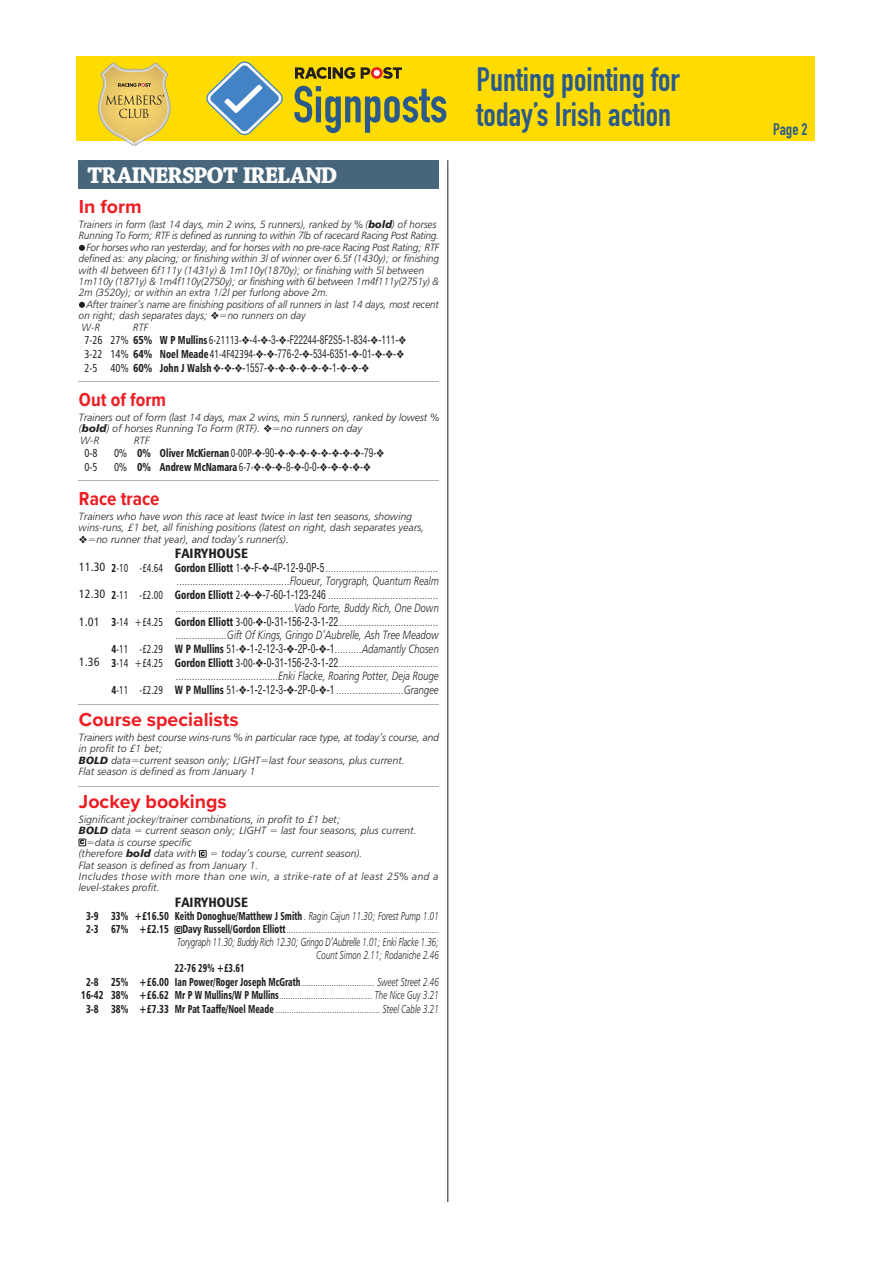
<style>
.page{position:relative;width:893px;height:1263px;background:#fff}
.page>*{position:absolute;margin:0;border:0;box-sizing:border-box;transform-origin:0 0}
.t1{font:51px "DIN Engschrift Std";color:#2b5a8a}
.t2{font:33.3px/34.5px "DIN Engschrift Std";color:#2b5a8a}
.t3{font:700 24px "RP Chaparral";color:#fff}
.t4{font:700 19.5px "Proxima Nova";color:#ee1d23}
.t5{font:700 19.5px "Proxima Nova Cond";color:#ee1d23}
.t6{font:16.5px "DIN Engschrift Std";color:#2b5a8a}
.t7{font:13.5px "Humanist 777 BT Black Condensed B";color:#231f20}
.t8{font:12px/13.6px "Humanist 777 BT Light Italic B";color:#231f20;text-align:right;scale:.8 1}
.t9{font:11.55px/13.5px "Humanist 777 BT Light Italic B";color:#231f20;text-align:center;scale:.7 1}
.t10{font:11.55px/12.9px "Humanist 777 BT Light Italic B";letter-spacing:-.02em;color:#231f20;text-align:right;scale:.7 1}
.t11{font:condensed 11.55px/14.1px "Swiss 721 BT";color:#231f20;scale:.81 1}
.t12{font:11.55px "Humanist 777 BT Black Condensed B";color:#231f20;scale:.9 1}
.t13{font:11.55px "Humanist 777 BT Black Condensed B";color:#231f20;scale:.81 1}
.t14{font:11.55px "Humanist 777 BT Black Condensed B";color:#231f20;scale:.75 1}
.t15{font:11.55px "Humanist 777 BT Roman Condensed B";color:#231f20;scale:.9 1}
.t16{font:10.5px/11.4px "Humanist 777 BT Light Italic B";color:#231f20}
.t17{font:10.5px "Humanist 777 BT Light Italic B";color:#231f20;scale:.96 1}
.t18{font:10.5px "Humanist 777 BT Light Italic B";letter-spacing:-.02em;color:#231f20;scale:.96 1}
.s1{font-family:"Humanist 777 BT Black Italic B"}
.s2{font-family:"Humanist 777 BT Roman Condensed B";font-stretch:normal}
.s3{font-family:"Humanist 777 BT Black Condensed B";font-stretch:normal}
.s4{font-family:"Humanist 777 BT Roman Condensed B"}
.s5{font-family:"Swiss 721 BT";font-stretch:condensed}
.s6{font-family:"Humanist 777 BT Black Condensed B";font-size:11.55px}
.s7{font-family:"Humanist 777 BT Roman Condensed B";font-size:11.55px}
.s8{font-family:"Humanist 777 BT Black Condensed B"}
.s9{font-family:"Humanist 777 BT Light Italic B"}
.s10{font-family:"Swiss 721 BT";font-weight:900;font-size:6px;color:#000}
</style>
<div class="page">
<div style="left:76px;top:56px;width:738px;height:85px;background:#ffdc01"></div>
<svg style="left:206px;top:61px;width:77px;height:74px"></svg>
<svg style="left:98px;top:62px;width:73px;height:83px"></svg>
<svg style="left:295px;top:67px;width:60px;height:12px"></svg>
<svg style="left:361px;top:67px;width:41px;height:12px"></svg>
<hr style="left:448px;top:160px;width:1px;height:1042px;background:#231f20">
<div style="left:79px;top:160px;width:360px;height:29px;background:#48667b"></div>
<svg style="left:79px;top:245px;width:6px;height:6px"></svg>
<svg style="left:79px;top:302px;width:6px;height:6px"></svg>
<hr style="left:79px;top:381px;width:360px;height:1px;background:#b2b2b2">
<hr style="left:79px;top:480px;width:360px;height:1px;background:#b2b2b2">
<hr style="left:79px;top:704px;width:360px;height:1px;background:#b2b2b2">
<hr style="left:79px;top:786px;width:360px;height:1px;background:#b2b2b2">
<div style="left:79px;top:839px;width:7px;height:7px;border:1px solid #231f20"></div>
<div style="left:199px;top:850px;width:7px;height:7px;border:1px solid #231f20"></div>
<div style="left:175px;top:926px;width:7px;height:7px;border:1px solid #231f20"></div>
<h1 class="t1" style="left:293px;top:86px;width:156px">Signposts</h1>
<h3 class="t3" style="left:87px;top:161px;width:251px">TRAINERSPOT IRELAND</h3>
<h3 class="t4" style="left:79px;top:198px;width:64px">In form</h3>
<p class="t17" style="left:79px;top:220px;width:374px">Trainers in form (last 14 days, min 2 wins, 5 runners), ranked by % (<span class="s1">bold</span>) of horses</p>
<p class="t18" style="left:79px;top:231px;width:377px">Running To Form; RTF is defined as running to within 7lb of racecard Racing Post Rating.</p>
<p class="t18" style="left:86px;top:243px;width:369px">For horses who ran yesterday, and for horses with no pre-race Racing Post Rating; RTF</p>
<p class="t17" style="left:79px;top:254px;width:377px">defined as: any placing; or finishing within 3l of winner over 6.5f (1430y); or finishing</p>
<p class="t17" style="left:79px;top:266px;width:361px">with 4l between 6f111y (1431y) &amp; 1m110y(1870y); or finishing with 5l between</p>
<p class="t18" style="left:79px;top:277px;width:377px">1m110y (1871y) &amp; 1m4f110y(2750y); or finishing with 6l between 1m4f111y(2751y) &amp;</p>
<p class="t17" style="left:79px;top:288px;width:262px">2m (3520y); or within an extra 1/2l per furlong above 2m.</p>
<p class="t17" style="left:86px;top:300px;width:369px">After trainer’s name are finishing positions of all runners in last 14 days, most recent</p>
<p class="t17" style="left:79px;top:311px;width:238px">on right; dash separates days; ❖=no runners on day</p>
<p class="t17" style="left:82px;top:323px;width:21px">W-R</p>
<p class="t17" style="left:133px;top:323px;width:17px">RTF</p>
<p class="t11" style="left:84px;top:332px;width:399px"><span class="s2">7-26 27%</span> <span class="s3">65% W P Mullins</span> <span class="s2">6-21113-</span>❖-4-❖-3-❖-F22244-8F2S5-1-834-❖-111-❖<br><span class="s2">3-22 14%</span> <span class="s3">64% Noel Meade</span> <span class="s2">41-4F42394-</span>❖-❖-776-2-❖-534-6351-❖-01-❖-❖-❖<br><span class="s2">2-5 40%</span> <span class="s3">60% John J Walsh</span> ❖-❖-❖-1557-❖-❖-❖-❖-❖-❖-1-❖-❖-❖</p>
<h3 class="t5" style="left:79px;top:391px;width:89px">Out of form</h3>
<p class="t16" style="left:79px;top:412px;width:362px">Trainers out of form (last 14 days, max 2 wins, min 5 runners), ranked by lowest % (<span class="s1">bold</span>) of horses Running To Form (RTF). ❖=no runners on day<br>W-R</p>
<p class="t16" style="left:134px;top:435px;width:17px">RTF</p>
<p class="t15" style="left:84px;top:446px;width:16px">0-8</p>
<p class="t12" style="left:114px;top:448px;width:302px"><span class="s4">0%</span> 0% Oliver McKiernan <span class="s4">0-00P-</span>❖<span class="s5">-90-</span>❖<span class="s5">-</span>❖<span class="s5">-</span>❖<span class="s5">-</span>❖<span class="s5">-</span>❖<span class="s5">-</span>❖<span class="s5">-</span>❖<span class="s5">-</span>❖<span class="s5">-79-</span>❖</p>
<p class="t15" style="left:84px;top:460px;width:16px">0-5</p>
<p class="t12" style="left:114px;top:462px;width:287px"><span class="s4">0%</span> 0% Andrew McNamara <span class="s4">6-7-</span>❖<span class="s5">-</span>❖<span class="s5">-</span>❖<span class="s5">-8-</span>❖<span class="s5">-0-0-</span>❖<span class="s5">-</span>❖<span class="s5">-</span>❖<span class="s5">-</span>❖<span class="s5">-</span>❖</p>
<h3 class="t5" style="left:79px;top:490px;width:82px">Race trace</h3>
<p class="t16" style="left:79px;top:511px;width:347px">Trainers who have won this race at least twice in last ten seasons, showing wins-runs, £1 bet, all finishing positions (latest on right, dash separates years,</p>
<p class="t16" style="left:79px;top:534px;width:212px">❖=no runner that year), and today’s runner(s).</p>
<p class="t7" style="left:175px;top:548px;width:75px">FAIRYHOUSE</p>
<p class="t8" style="left:79px;top:562px;width:452px;line-height:12.9px"><span class="s4">11.30</span> <span class="s6">2</span><span class="s7">-10 -£4.64</span> <span class="s8">Gordon Elliott</span> <span class="s4">1-</span>❖<span class="s5">-F-</span>❖<span class="s5">-4P-12-9-0P-5</span> .......................................... ..........................................Floueur, Torygraph, Quantum Realm</p>
<p class="t8" style="left:79px;top:589px;width:452px;line-height:12.9px"><span class="s4">12.30</span> <span class="s6">2</span><span class="s7">-11 -£2.00</span> <span class="s8">Gordon Elliott</span> <span class="s4">2-</span>❖<span class="s5">-</span>❖<span class="s5">-7-60-1-123-246</span> ......................................... ............................................Vado Forte, Buddy Rich, One Down</p>
<p class="t8" style="left:79px;top:616px;width:452px"><span class="s4">1.01</span> <span class="s6">3</span><span class="s7">-14 +£4.25</span> <span class="s8">Gordon Elliott</span> <span class="s4">3-00-</span>❖<span class="s5">-0-31-156-2-3-1-22</span> ..................................... ...................Gift Of Kings, Gringo D’Aubrelle, Ash Tree Meadow<br><span class="s6">4</span><span class="s7">-11 -£2.29</span> <span class="s8">W P Mullins</span> <span class="s4">51-</span>❖<span class="s5">-1-2-12-3-</span>❖<span class="s5">-2P-0-</span>❖<span class="s5">-1</span>..........Adamantly Chosen<br><span class="s4">1.36</span> <span class="s6">3</span><span class="s7">-14 +£4.25</span> <span class="s8">Gordon Elliott</span> <span class="s4">3-00-</span>❖<span class="s5">-0-31-156-2-3-1-22</span> .....................................</p>
<p class="t8" style="left:112px;top:670px;width:411px">......................................Enki Flacke, Roaring Potter, Deja Rouge<br><span class="s6">4</span><span class="s7">-11 -£2.29</span> <span class="s8">W P Mullins</span> <span class="s4">51-</span>❖<span class="s5">-1-2-12-3-</span>❖<span class="s5">-2P-0-</span>❖<span class="s5">-1</span> .........................Grangee</p>
<h3 class="t4" style="left:79px;top:711px;width:161px">Course specialists</h3>
<p class="t16" style="left:79px;top:732px;width:362px">Trainers with best course wins-runs % in particular race type, at today’s course, and in profit to £1 bet;<br><span class="s1">BOLD</span> data=current season only; LIGHT=last four seasons, plus current.<br>Flat season is defined as from January 1</p>
<h3 class="t4" style="left:79px;top:793px;width:149px">Jockey bookings</h3>
<p class="t16" style="left:79px;top:814px;width:361px">Significant jockey/trainer combinations, in profit to £1 bet;<br><span class="s1">BOLD</span> data = current season only; LIGHT = last four seasons, plus current.<br><sup>C</sup> =data is course specific<br>(therefore <span class="s1">bold</span> data with <sup>C</sup> = today’s course, current season).<br>Flat season is defined as from January 1.<br>Includes those with more than one win, a strike-rate of at least 25% and a level-stakes profit.</p>
<p class="t7" style="left:175px;top:897px;width:75px">FAIRYHOUSE</p>
<p class="t13" style="left:86px;top:911px;width:437px">3-9 33% +£16.50 Keith Donoghue/Matthew J Smith <span class="s9">. Ragin Cajun 11.30; Forest Pump 1.01</span></p>
<p class="t10" style="left:86px;top:924px;width:506px"><span class="s8">2-3 67% +£2.15</span> <span class="s10">C</span> <span class="s8">Davy Russell/Gordon Elliott</span> ...................................................................<br>Torygraph 11.30; Buddy Rich 12.30; Gringo D’Aubrelle 1.01; Enki Flacke 1.36;<br>Count Simon 2.11; Rodaniche 2.46</p>
<p class="t14" style="left:175px;top:963px;width:94px">22-76 29% +£3.61</p>
<p class="t9" style="left:81px;top:976px;width:513px"><span class="s8">2-8 25% +£6.00 Ian Power/Roger Joseph McGrath</span> ................................ Sweet Street 2.46<br><span class="s8">16-42 38% +£6.62 Mr P W Mullins/W P Mullins</span>......................................... The Nice Guy 3.21<br><span class="s8">3-8 38% +£7.33 Mr Pat Taaffe/Noel Meade</span> .............................................. Steel Cable 3.21</p>
<h2 class="t2" style="left:477px;top:65px;width:205px">Punting pointing for today’s Irish action</h2>
<h3 class="t6" style="left:773px;top:123px;width:36px">Page 2</h3>
</div>
